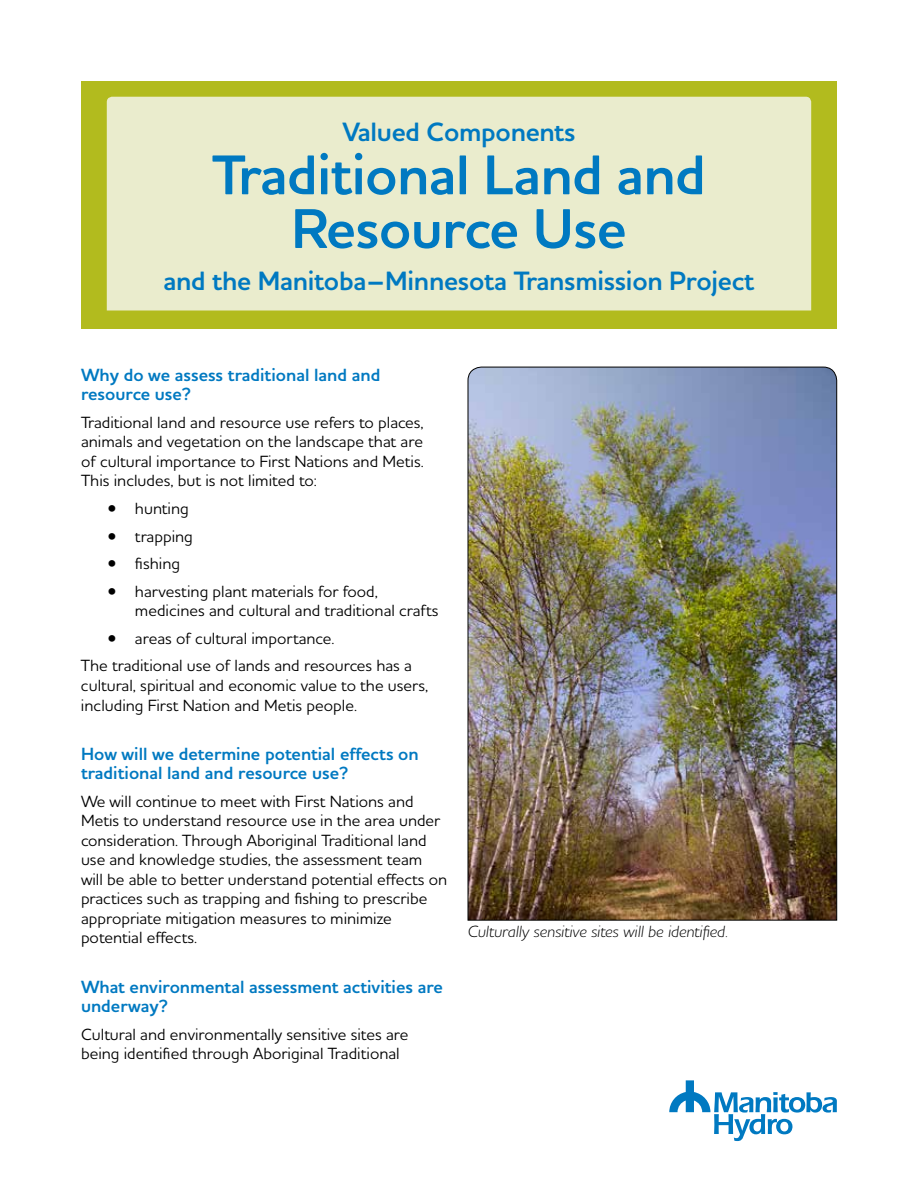
<style>
.page{position:relative;width:918px;height:1188px;background:#fff}
.page>*{position:absolute;margin:0;border:0;box-sizing:border-box;transform-origin:0 0}
.t1{font:700 57px/53.7px "MH Houschka Std";letter-spacing:-.01em;color:#0079c1;text-align:center}
.t2{font:700 27px "MH Houschka Std";letter-spacing:-.01em;color:#0079c1}
.t3{font:700 18px/19.5px "MH Houschka Std";color:#0079c1}
.t4{font:16.5px/19.5px "MH Houschka Std";color:#000}
.t5{font:italic 300 16.5px "MH Houschka Std";color:#000}
</style>
<div class="page">
<svg style="left:669px;top:1080px;width:168px;height:61px"></svg>
<div style="left:81px;top:81px;width:756px;height:247px;background:#b2bb1e"></div>
<div style="left:107px;top:97px;width:704px;height:213px;background:#eaeccd"></div>
<img style="left:468px;top:367px;width:369px;height:554px">
<h2 class="t2" style="left:342px;top:114px;width:235px">Valued Components</h2>
<h1 class="t1" style="left:212px;top:148px;width:495px">Traditional Land and<br>Resource Use</h1>
<h2 class="t2" style="left:163px;top:263px;width:593px">and the Manitoba–Minnesota Transmission Project</h2>
<p class="t3" style="left:81px;top:365px;width:301px">Why do we assess traditional land and resource use?</p>
<p class="t4" style="left:81px;top:412px;width:344px;text-align:justify">Traditional land and resource use refers to places, animals and vegetation on the landscape that are of cultural importance to First Nations and Metis.<br>This includes, but is not limited to:</p>
<p class="t4" style="left:108px;top:498px;width:82px">• hunting</p>
<p class="t4" style="left:108px;top:526px;width:86px">• trapping</p>
<p class="t4" style="left:108px;top:553px;width:74px">• fishing</p>
<p class="t4" style="left:135px;top:581px;width:305px;text-indent:-27px">• harvesting plant materials for food, medicines and cultural and traditional crafts</p>
<p class="t4" style="left:81px;top:624px;width:333px;line-height:27.6px;text-indent:27px">• areas of cultural importance.<br>The traditional use of lands and resources has a</p>
<p class="t4" style="left:81px;top:675px;width:349px">cultural, spiritual and economic value to the users, including First Nation and Metis people.</p>
<p class="t3" style="left:81px;top:744px;width:339px">How will we determine potential effects on traditional land and resource use?</p>
<p class="t4" style="left:81px;top:791px;width:368px">We will continue to meet with First Nations and Metis to understand resource use in the area under consideration. Through Aboriginal Traditional land use and knowledge studies, the assessment team will be able to better understand potential effects on practices such as trapping and fishing to prescribe appropriate mitigation measures to minimize potential effects.</p>
<p class="t3" style="left:81px;top:977px;width:364px">What environmental assessment activities are underway?</p>
<p class="t4" style="left:81px;top:1024px;width:329px">Cultural and environmentally sensitive sites are being identified through Aboriginal Traditional</p>
<p class="t5" style="left:468px;top:921px;width:262px">Culturally sensitive sites will be identified.</p>
</div>
